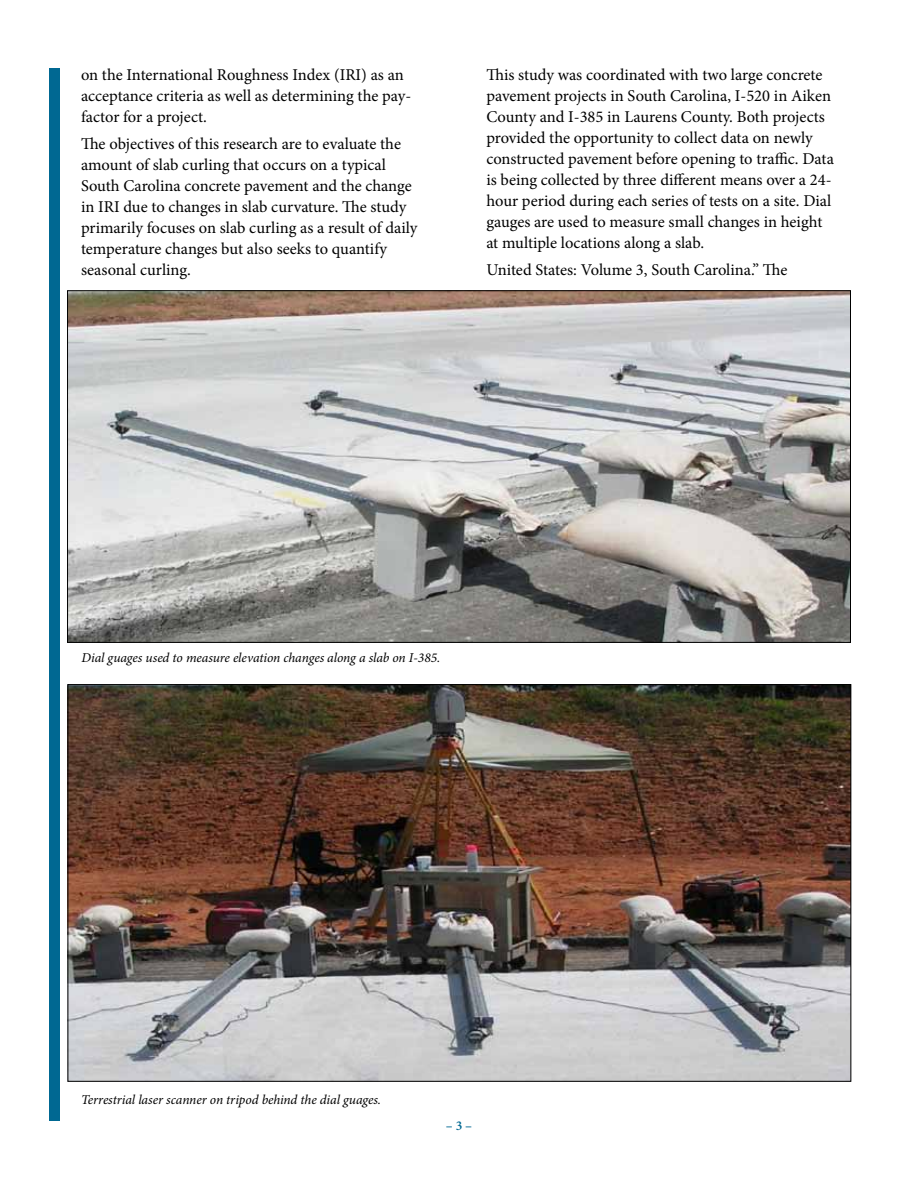
<style>
.page{position:relative;width:918px;height:1188px;background:#fff}
.page>*{position:absolute;margin:0;border:0;box-sizing:border-box;transform-origin:0 0}
.t1{font:16.5px/21px "Minion Pro";color:#000}
.t2{font:italic 13.5px "Minion Pro";letter-spacing:-.005em;color:#000}
.t3{font:600 13.5px "Minion Pro";color:#006892}
</style>
<div class="page">
<div style="left:50px;top:68px;width:10px;height:1052px;background:#006892"></div>
<img style="left:69px;top:292px;width:780px;height:349px">
<img style="left:70px;top:686px;width:779px;height:394px">
<p class="t1" style="left:81px;top:64px;width:332px">on the International Roughness Index (IRI) as an acceptance criteria as well as determining the pay&shy;factor for a project.</p>
<p class="t1" style="left:81px;top:133px;width:338px">The objectives of this research are to evaluate the amount of slab curling that occurs on a typical South Carolina concrete pavement and the change in IRI due to changes in slab curvature. The study primarily focuses on slab curling as a result of daily temperature changes but also seeks to quantify seasonal curling.</p>
<p class="t1" style="left:486px;top:64px;width:349px">This study was coordinated with two large concrete pavement projects in South Carolina, I-520 in Aiken County and I-385 in Laurens County. Both projects provided the opportunity to collect data on newly constructed pavement before opening to traffic. Data is being collected by three different means over a 24- hour period during each series of tests on a site. Dial gauges are used to measure small changes in height at multiple locations along a slab.</p>
<p class="t1" style="left:486px;top:259px;width:303px">United States: Volume 3, South Carolina.” The</p>
<p class="t2" style="left:81px;top:648px;width:360px">Dial guages used to measure elevation changes along a slab on I-385.</p>
<p class="t2" style="left:81px;top:1090px;width:302px">Terrestrial laser scanner on tripod behind the dial guages.</p>
<p class="t3" style="left:446px;top:1117px;width:28px">– 3 –</p>
</div>
